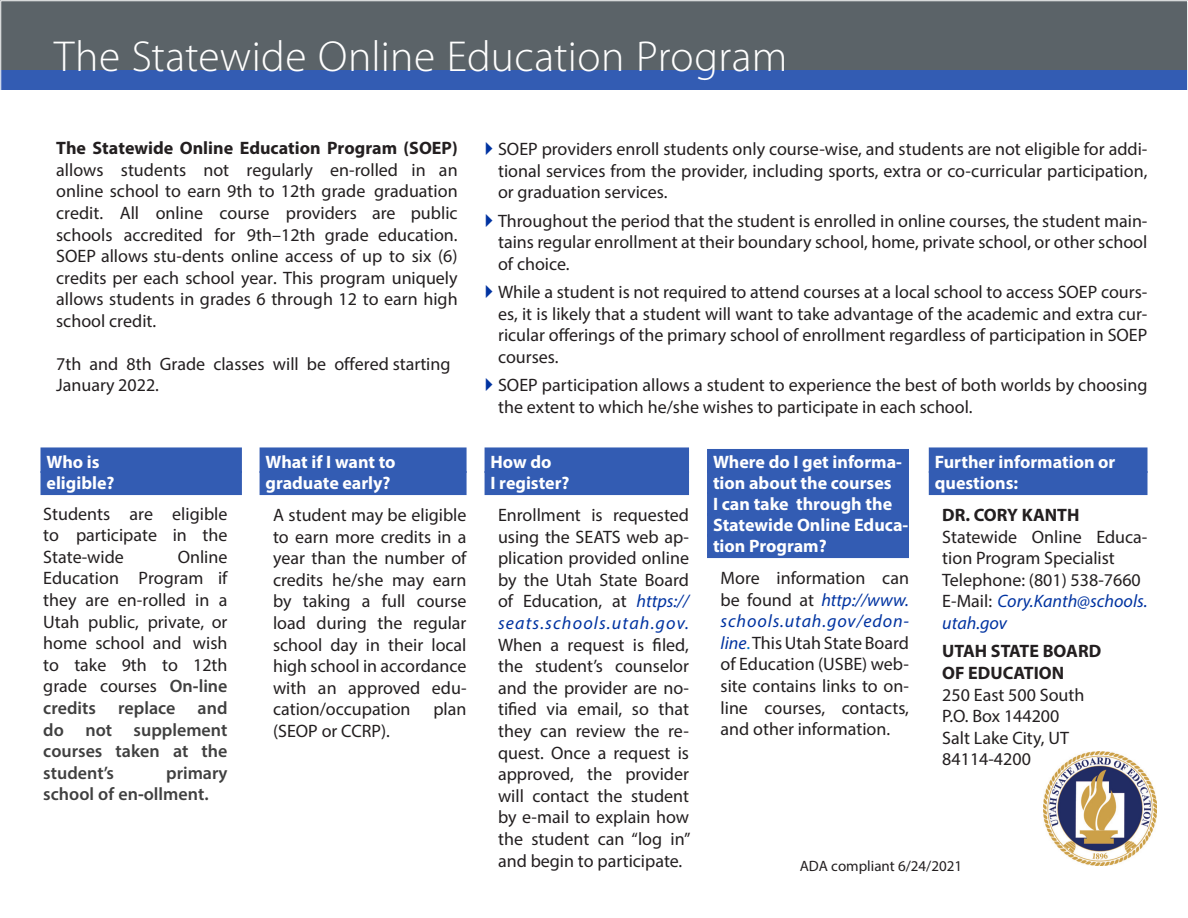
<style>
.page{position:relative;width:1188px;height:918px;background:#fff}
.page>*{position:absolute;margin:0;border:0;box-sizing:border-box;transform-origin:0 0}
.t1{font:300 43.5px "Myriad Pro";letter-spacing:.005em;color:#fff}
._125_ind{font:18px/21.6px "Myriad Pro";color:#231f20;text-align:justify}
.Body_text{font:18px/21.6px "Myriad Pro";color:#231f20;text-align:justify}
.t2{font:700 18px/21px "Myriad Pro";color:#fff}
._125_no_mSp{font:18px "Myriad Pro";color:#231f20}
._125_no_mSp-2{font:700 18px/21.6px "Myriad Pro";color:#231f20}
._125_ind-2{font:italic 18px/21.6px "Myriad Pro";color:#0033a1}
._125_ind-3{font:600 18px/21.6px "Myriad Pro";color:#404040}
.t3{font:15px "Myriad Pro";color:#231f20}
.s1{font-weight:700}
.s2{font-weight:600;color:#404040}
.s3{font-weight:700;color:#404040}
.s4{font-style:italic;color:#0033a1}
.s5{color:#0073ce}
.s6{font-style:normal;color:#231f20}
</style>
<div class="page">
<div style="left:0;top:0;width:1188px;height:75px;background:#5b6368"></div>
<div style="left:0;top:70px;width:1188px;height:20px;background:#335cb3"></div>
<div style="left:40px;top:447px;width:202px;height:26px;background:#335cb3"></div>
<div style="left:40px;top:471px;width:202px;height:24px;background:#335cb3"></div>
<div style="left:260px;top:447px;width:207px;height:26px;background:#335cb3"></div>
<div style="left:260px;top:471px;width:207px;height:24px;background:#335cb3"></div>
<div style="left:485px;top:447px;width:204px;height:26px;background:#335cb3"></div>
<div style="left:485px;top:471px;width:204px;height:24px;background:#335cb3"></div>
<div style="left:707px;top:449px;width:202px;height:24px;background:#335cb3"></div>
<div style="left:707px;top:470px;width:202px;height:24px;background:#335cb3"></div>
<div style="left:707px;top:492px;width:202px;height:24px;background:#335cb3"></div>
<div style="left:707px;top:513px;width:202px;height:24px;background:#335cb3"></div>
<div style="left:707px;top:534px;width:202px;height:24px;background:#335cb3"></div>
<img style="left:1043px;top:751px;width:114px;height:114px">
<div style="left:929px;top:447px;width:219px;height:26px;background:#335cb3"></div>
<div style="left:929px;top:471px;width:219px;height:24px;background:#335cb3"></div>
<h1 class="t1" style="left:54px;top:30px;width:735px">The Statewide Online Education Program</h1>
<p class="Body_text" style="left:56px;top:137px;width:403px"><span class="s1">The Statewide Online Education Program (SOEP) </span>allows students not regularly en-rolled in an online school to earn 9th to 12th grade graduation credit. All online course providers are public schools accredited for 9th–12th grade education.<br>SOEP allows stu-dents online access of up to six (6) credits per each school year. This program uniquely allows students in grades 6 through 12 to earn high school credit.</p>
<p class="Body_text" style="left:56px;top:352px;width:396px">7th and 8th Grade classes will be offered starting<br>January 2022.</p>
<h2 class="t2" style="left:46px;top:450px;width:70px">Who is eligible?</h2>
<p class="_125_ind" style="left:43px;top:503px;width:186px">Students are eligible to participate in the State-wide</p>
<p class="_125_ind" style="left:43px;top:546px;width:186px;text-indent:134px">Online Education Program if they are en-rolled in a Utah public, private, or home school and wish to take 9th to 12th grade courses <span class="s2">On</span><span class="s3">-</span><span class="s2">line credits replace and do not supplement courses taken at the student’s</span></p>
<p class="_125_ind-3" style="left:43px;top:762px;width:186px;text-indent:123px">primary school of en<span class="s1">-</span>ollment.</p>
<h2 class="t2" style="left:266px;top:450px;width:132px">What if I want to graduate early?</h2>
<p class="_125_ind" style="left:273px;top:504px;width:195px">A student may be eligible to earn more credits in a year than the number of credits he/she may earn by taking a full course load during the regular school day in their local high school in accordance with an approved edu&shy;cation/occupation</p>
<p class="_125_ind" style="left:433px;top:698px;width:35px">plan</p>
<p class="_125_ind" style="left:273px;top:720px;width:118px">(SEOP or CCRP).</p>
<p class="_125_ind" style="left:498px;top:138px;width:651px">SOEP providers enroll students only course-wise, and students are not eligible for addi&shy;tional services from the provider, including sports, extra or co-curricular participation, or graduation services.</p>
<p class="_125_ind" style="left:498px;top:209px;width:651px">Throughout the period that the student is enrolled in online courses, the student main&shy;tains regular enrollment at their boundary school, home, private school, or other school of choice.</p>
<p class="_125_ind" style="left:498px;top:281px;width:651px">While a student is not required to attend courses at a local school to access SOEP cours&shy;es, it is likely that a student will want to take advantage of the academic and extra cur&shy;ricular offerings of the primary school of enrollment regardless of participation in SOEP courses.</p>
<p class="_125_ind" style="left:498px;top:374px;width:651px">SOEP participation allows a student to experience the best of both worlds by choosing the extent to which he/she wishes to participate in each school.</p>
<h2 class="t2" style="left:491px;top:450px;width:81px">How do<br>I register?</h2>
<p class="_125_ind" style="left:498px;top:504px;width:194px">Enrollment is requested using the SEATS web ap&shy;plication provided online by the Utah State Board of Education, at <span class="s4">https:// seats.schools.utah.gov.<br></span>When a request is filed, the student’s counselor and the provider are no&shy;tified via email, so that they can review the re&shy;quest. Once a request is approved, the provider will contact the student by e-mail to explain how the student can “log in” and begin to participate.</p>
<h2 class="t2" style="left:713px;top:450px;width:197px">Where do I get informa&shy;tion about the courses<br>I can take through the<br>Statewide Online Educa&shy;tion Program?</h2>
<p class="_125_ind" style="left:721px;top:567px;width:190px">More information can be found at <span class="s4">http://www. schools.utah.gov/edon&shy;line</span><span class="s5">.</span> This Utah State Board of Education (USBE) web&shy;site contains links to on&shy;line courses, contacts, and other information.</p>
<h2 class="t2" style="left:935px;top:450px;width:182px">Further information or questions:</h2>
<p class="_125_no_mSp-2" style="left:942px;top:504px;width:139px">DR. CORY KANTH</p>
<p class="_125_ind" style="left:942px;top:525px;width:207px">Statewide Online Educa&shy;tion Program Specialist</p>
<p class="_125_no_mSp" style="left:942px;top:569px;width:200px">Telephone: (801) 538-7660</p>
<p class="_125_ind-2" style="left:942px;top:590px;width:207px"><span class="s6">E-Mail:</span> Cory.Kanth@schools. utah.gov</p>
<p class="_125_no_mSp-2" style="left:942px;top:640px;width:160px">UTAH STATE BOARD<br>OF EDUCATION</p>
<p class="_125_no_mSp" style="left:942px;top:683px;width:144px">250 East 500 South</p>
<p class="_125_no_mSp" style="left:942px;top:705px;width:119px">P.O. Box 144200</p>
<p class="_125_no_mSp" style="left:942px;top:727px;width:128px">Salt Lake City, UT</p>
<p class="_125_no_mSp" style="left:942px;top:748px;width:90px">84114-4200</p>
<p class="t3" style="left:800px;top:857px;width:164px">ADA compliant 6/24/2021</p>
</div>
